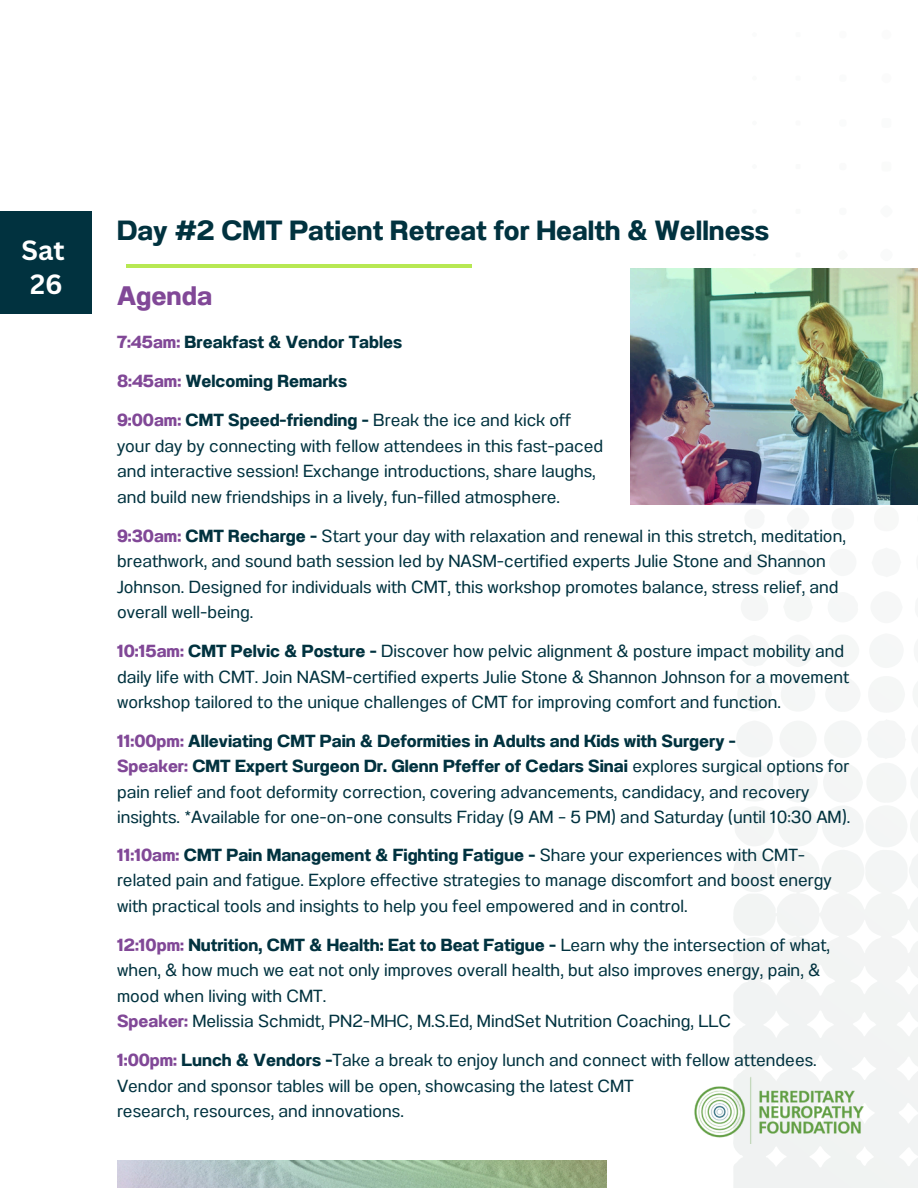
<style>
.page{position:relative;width:918px;height:1188px;background:#fff}
.page>*{position:absolute;margin:0;border:0;box-sizing:border-box;transform-origin:0 0}
.t1{font:700 27.75px "Anantason";color:#01323f}
.t2{font:700 27px/33.8px "Canva Sans";color:#fff;text-align:center}
.t3{font:700 26.7px "Anantason";color:#814897}
.t4{font:17.55px/25.5px "Anantason";color:#01323f}
.t5{font:700 17.55px "Anantason";color:#01323f}
.s1{color:#814897}
.s2{font-weight:700;color:#814897}
.s3{font-weight:700}
</style>
<div class="page">
<svg style="left:733px;top:504px;width:185px;height:684px;fill:#f5f6f6"></svg>
<hr style="left:127px;top:265px;width:345px;height:3px;background:#b7e853">
<img style="left:117px;top:1160px;width:489px;height:28px">
<img style="left:631px;top:268px;width:287px;height:236px">
<div style="left:0;top:211px;width:92px;height:103px;background:#01323f"></div>
<img style="left:694px;top:1076px;width:186px;height:67px">
<p class="t2" style="left:22px;top:233px;width:45px">Sat<br>26</p>
<h1 class="t1" style="left:117px;top:214px;width:653px">Day #2 CMT Patient Retreat for Health &amp; Wellness</h1>
<p class="t3" style="left:117px;top:280px;width:97px">Agenda</p>
<h1 class="t5" style="left:117px;top:332px;width:287px"><span class="s1">7:45am:</span> Breakfast &amp; Vendor Tables</h1>
<h1 class="t5" style="left:117px;top:371px;width:232px"><span class="s1">8:45am:</span> Welcoming Remarks</h1>
<h2 class="t4" style="left:117px;top:407px;width:455px"><span class="s2">9:00am:</span> <span class="s3">CMT Speed-friending -</span> Break the ice and kick off</h2>
<h2 class="t4" style="left:117px;top:433px;width:487px">your day by connecting with fellow attendees in this fast-paced</h2>
<p class="t4" style="left:117px;top:458px;width:480px">and interactive session! Exchange introductions, share laughs,</p>
<p class="t4" style="left:117px;top:484px;width:445px">and build new friendships in a lively, fun-filled atmosphere.</p>
<p class="t4" style="left:117px;top:523px;width:730px"><span class="s2">9:30am:</span> <span class="s3">CMT Recharge -</span> Start your day with relaxation and renewal in this stretch, meditation, breathwork, and sound bath session led by NASM-certified experts Julie Stone and Shannon Johnson. Designed for individuals with CMT, this workshop promotes balance, stress relief, and overall well-being.</p>
<p class="t4" style="left:117px;top:638px;width:734px"><span class="s2">10:15am:</span> <span class="s3">CMT Pelvic &amp; Posture -</span> Discover how pelvic alignment &amp; posture impact mobility and daily life with CMT. Join NASM-certified experts Julie Stone &amp; Shannon Johnson for a movement workshop tailored to the unique challenges of CMT for improving comfort and function.</p>
<p class="t5" style="left:117px;top:731px;width:620px"><span class="s1">11:00pm:</span> Alleviating CMT Pain &amp; Deformities in Adults and Kids with Surgery -</p>
<p class="t4" style="left:117px;top:754px;width:735px"><span class="s2">Speaker:</span> <span class="s3">CMT Expert Surgeon Dr. Glenn Pfeffer of Cedars Sinai</span> explores surgical options for pain relief and foot deformity correction, covering advancements, candidacy, and recovery insights. *Available for one-on-one consults Friday (9 AM – 5 PM) and Saturday (until 10:30 AM).</p>
<p class="t4" style="left:117px;top:842px;width:716px"><span class="s2">11:10am:</span> <span class="s3">CMT Pain Management &amp; Fighting Fatigue -</span> Share your experiences with CMT&shy;related pain and fatigue. Explore effective strategies to manage discomfort and boost energy with practical tools and insights to help you feel empowered and in control.</p>
<p class="t4" style="left:117px;top:932px;width:714px"><span class="s2">12:10pm:</span> <span class="s3">Nutrition, CMT &amp; Health: Eat to Beat Fatigue -</span> Learn why the intersection of what, when, &amp; how much we eat not only improves overall health, but also improves energy, pain, &amp; mood when living with CMT.</p>
<p class="t4" style="left:117px;top:1009px;width:615px"><span class="s2">Speaker:</span> Melissia Schmidt, PN2-MHC, M.S.Ed, MindSet Nutrition Coaching, LLC</p>
<p class="t4" style="left:117px;top:1047px;width:701px"><span class="s2">1:00pm:</span> <span class="s3">Lunch &amp; Vendors -</span>Take a break to enjoy lunch and connect with fellow attendees.<br>Vendor and sponsor tables will be open, showcasing the latest CMT</p>
<p class="t4" style="left:117px;top:1098px;width:288px">research, resources, and innovations.</p>
</div>
